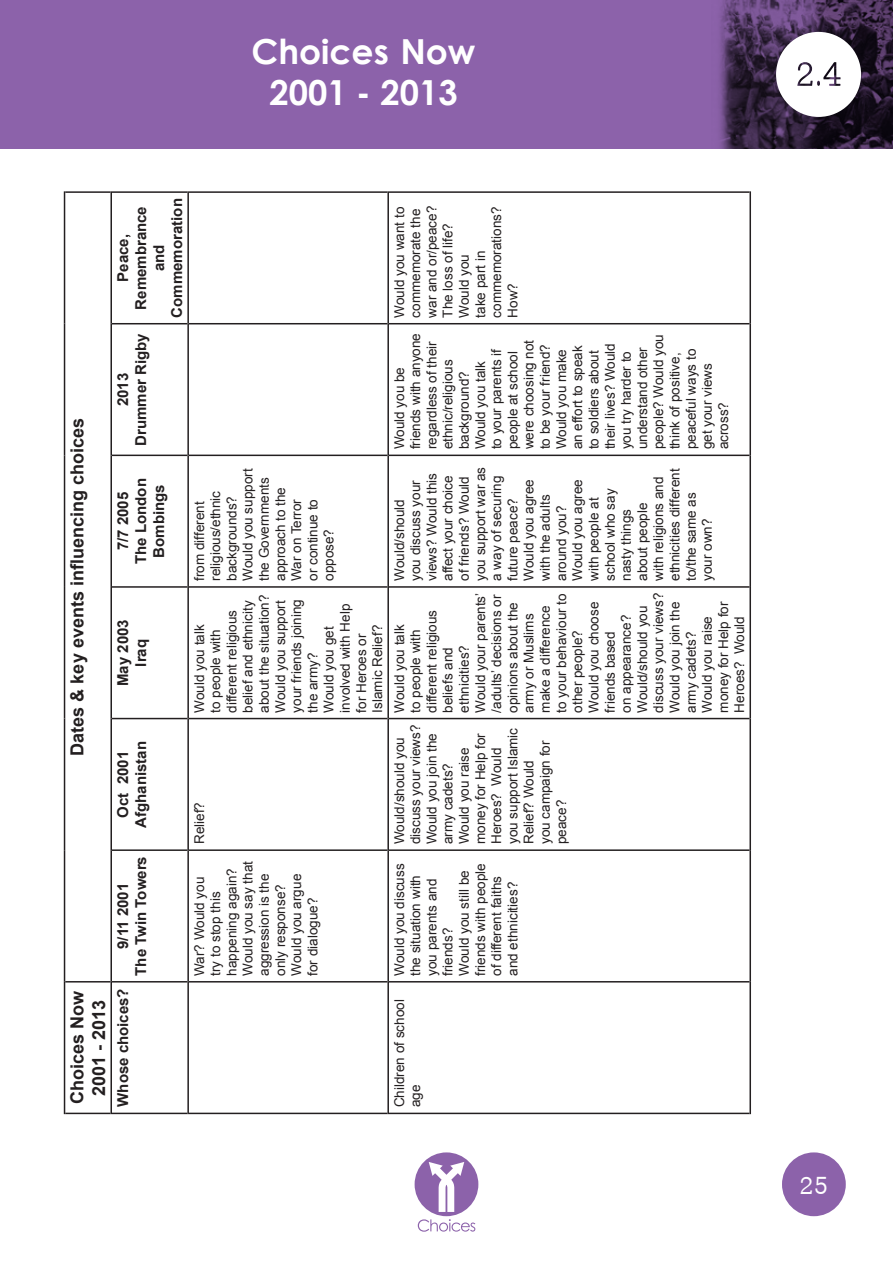
<style>
.page{position:relative;width:893px;height:1263px;background:#fff}
.page>*{position:absolute;margin:0;border:0;box-sizing:border-box;transform-origin:0 0}
.t1{font:700 34.5px "Levenim";color:#fff}
.t2{font:700 34.5px "Century Gothic";color:#fff}
.t3{font:25.5px "Levenim";color:#fff}
.t4{font:700 18px "Arial";color:#231f20}
.t5{font:700 15px/18px "Arial";color:#231f20;text-align:center}
.t6{font:13.5px/16.2px "Arial";color:#231f20}
</style>
<div class="page">
<div style="left:0;top:0;width:893px;height:149px;background:#8c62aa"></div>
<img style="left:719px;top:0;width:174px;height:149px">
<div style="left:782px;top:1152px;width:64px;height:64px;background:#8c62aa;border-radius:50%"></div>
<svg style="left:415px;top:1152px;width:63px;height:80px"></svg>
<hr style="left:64px;top:982px;width:1px;height:132px;background:#231f20">
<hr style="left:65px;top:1113px;width:45px;height:1px;background:#231f20">
<hr style="left:64px;top:850px;width:1px;height:132px;background:#231f20">
<hr style="left:65px;top:981px;width:45px;height:1px;background:#231f20">
<hr style="left:64px;top:718px;width:1px;height:132px;background:#231f20">
<hr style="left:64px;top:587px;width:1px;height:131px;background:#231f20">
<hr style="left:64px;top:455px;width:1px;height:132px;background:#231f20">
<hr style="left:64px;top:324px;width:1px;height:131px;background:#231f20">
<hr style="left:64px;top:191px;width:1px;height:133px;background:#231f20">
<hr style="left:65px;top:191px;width:45px;height:2px;background:#231f20">
<hr style="left:110px;top:982px;width:2px;height:132px;background:#231f20">
<hr style="left:112px;top:1113px;width:75px;height:1px;background:#231f20">
<hr style="left:110px;top:850px;width:2px;height:132px;background:#231f20">
<hr style="left:112px;top:981px;width:75px;height:1px;background:#231f20">
<hr style="left:110px;top:718px;width:2px;height:132px;background:#231f20">
<hr style="left:112px;top:849px;width:75px;height:2px;background:#231f20">
<hr style="left:110px;top:587px;width:2px;height:131px;background:#231f20">
<hr style="left:112px;top:718px;width:75px;height:1px;background:#231f20">
<hr style="left:110px;top:455px;width:2px;height:132px;background:#231f20">
<hr style="left:112px;top:586px;width:75px;height:2px;background:#231f20">
<hr style="left:110px;top:324px;width:2px;height:131px;background:#231f20">
<hr style="left:112px;top:455px;width:75px;height:1px;background:#231f20">
<hr style="left:110px;top:191px;width:2px;height:133px;background:#231f20">
<hr style="left:112px;top:323px;width:75px;height:1px;background:#231f20">
<hr style="left:112px;top:191px;width:75px;height:2px;background:#231f20">
<hr style="left:187px;top:982px;width:2px;height:132px;background:#231f20">
<hr style="left:189px;top:1113px;width:198px;height:1px;background:#231f20">
<hr style="left:187px;top:850px;width:2px;height:132px;background:#231f20">
<hr style="left:189px;top:981px;width:198px;height:1px;background:#231f20">
<hr style="left:187px;top:718px;width:2px;height:132px;background:#231f20">
<hr style="left:189px;top:849px;width:198px;height:2px;background:#231f20">
<hr style="left:187px;top:587px;width:2px;height:131px;background:#231f20">
<hr style="left:189px;top:718px;width:198px;height:1px;background:#231f20">
<hr style="left:187px;top:455px;width:2px;height:132px;background:#231f20">
<hr style="left:189px;top:586px;width:198px;height:2px;background:#231f20">
<hr style="left:187px;top:324px;width:2px;height:131px;background:#231f20">
<hr style="left:189px;top:455px;width:198px;height:1px;background:#231f20">
<hr style="left:187px;top:191px;width:2px;height:133px;background:#231f20">
<hr style="left:189px;top:323px;width:198px;height:1px;background:#231f20">
<hr style="left:189px;top:191px;width:198px;height:2px;background:#231f20">
<hr style="left:387px;top:982px;width:2px;height:132px;background:#231f20">
<hr style="left:389px;top:1113px;width:360px;height:1px;background:#231f20">
<hr style="left:387px;top:850px;width:2px;height:132px;background:#231f20">
<hr style="left:389px;top:981px;width:360px;height:1px;background:#231f20">
<hr style="left:387px;top:718px;width:2px;height:132px;background:#231f20">
<hr style="left:389px;top:849px;width:360px;height:2px;background:#231f20">
<hr style="left:387px;top:587px;width:2px;height:131px;background:#231f20">
<hr style="left:389px;top:718px;width:360px;height:1px;background:#231f20">
<hr style="left:387px;top:455px;width:2px;height:132px;background:#231f20">
<hr style="left:389px;top:586px;width:360px;height:2px;background:#231f20">
<hr style="left:387px;top:324px;width:2px;height:131px;background:#231f20">
<hr style="left:389px;top:455px;width:360px;height:1px;background:#231f20">
<hr style="left:387px;top:191px;width:2px;height:133px;background:#231f20">
<hr style="left:389px;top:323px;width:360px;height:1px;background:#231f20">
<hr style="left:389px;top:191px;width:360px;height:2px;background:#231f20">
<hr style="left:749px;top:982px;width:2px;height:132px;background:#231f20">
<hr style="left:749px;top:850px;width:2px;height:132px;background:#231f20">
<hr style="left:749px;top:718px;width:2px;height:132px;background:#231f20">
<hr style="left:749px;top:587px;width:2px;height:131px;background:#231f20">
<hr style="left:749px;top:455px;width:2px;height:132px;background:#231f20">
<hr style="left:749px;top:324px;width:2px;height:131px;background:#231f20">
<hr style="left:749px;top:191px;width:2px;height:133px;background:#231f20">
<svg style="left:776px;top:32px;width:85px;height:85px"></svg>
<p class="t1" style="left:252px;top:31px;width:226px">Choices Now</p>
<p class="t2" style="left:269px;top:66px;width:190px">2001 - 2013</p>
<p class="t4" style="left:65px;top:755px;width:339px;rotate:-90deg">Dates &amp; key events influencing choices</p>
<p class="t4" style="left:65px;top:1104px;width:115px;rotate:-90deg">Choices Now</p>
<p class="t4" style="left:87px;top:1096px;width:98px;rotate:-90deg">2001 - 2013</p>
<p class="t5" style="left:114px;top:317px;width:121px;rotate:-90deg">Peace,<br>Remembrance and<br>Commemoration</p>
<p class="t5" style="left:132px;top:446px;width:114px;rotate:-90deg">Drummer Rigby</p>
<p class="t5" style="left:114px;top:406px;width:35px;rotate:-90deg">2013</p>
<p class="t5" style="left:114px;top:564px;width:87px;rotate:-90deg">7/7 2005<br>The London<br>Bombings</p>
<p class="t5" style="left:114px;top:686px;width:68px;rotate:-90deg">May 2003</p>
<p class="t5" style="left:132px;top:666px;width:29px;rotate:-90deg">Iraq</p>
<p class="t5" style="left:114px;top:828px;width:88px;rotate:-90deg">Oct 2001<br>Afghanistan</p>
<p class="t5" style="left:132px;top:976px;width:121px;rotate:-90deg">The Twin Towers</p>
<p class="t5" style="left:114px;top:949px;width:67px;rotate:-90deg">9/11 2001</p>
<p class="t5" style="left:114px;top:1107px;width:120px;rotate:-90deg">Whose choices?</p>
<p class="t6" style="left:240px;top:581px;width:114px;rotate:-90deg">Would you support the Governments approach to the<br>War on Terror<br>or continue to oppose?</p>
<p class="t6" style="left:191px;top:581px;width:92px;rotate:-90deg">from different religious/ethnic backgrounds?</p>
<p class="t6" style="left:191px;top:712px;width:119px;rotate:-90deg">Would you talk<br>to people with different religious belief and ethnicity about the situation?</p>
<p class="t6" style="left:272px;top:712px;width:115px;text-align:justify;rotate:-90deg">Would you support your friends joining the army?</p>
<p class="t6" style="left:321px;top:712px;width:110px;rotate:-90deg">Would you get involved with Help for Heroes or<br>Islamic Relief?</p>
<p class="t6" style="left:191px;top:844px;width:44px;rotate:-90deg">Relief?</p>
<p class="t6" style="left:191px;top:976px;width:116px;rotate:-90deg">War? Would you try to stop this happening again?<br>Would you say that aggression is the only response?<br>Would you argue for dialogue?</p>
<p class="t6" style="left:391px;top:318px;width:113px;rotate:-90deg">Would you want to commemorate the war and or/peace?<br>The loss of life?</p>
<p class="t6" style="left:456px;top:318px;width:113px;rotate:-90deg">Would you<br>take part in commemorations?<br>How?</p>
<p class="t6" style="left:391px;top:449px;width:118px;rotate:-90deg">Would you be friends with anyone regardless of their ethnic/religious background?</p>
<p class="t6" style="left:472px;top:449px;width:117px;rotate:-90deg">Would you talk<br>to your parents if people at school were choosing not to be your friend?<br>Would you make an effort to speak to soldiers about their lives? Would you try harder to understand other people? Would you think of positive, peaceful ways to get your views across?</p>
<p class="t6" style="left:391px;top:581px;width:116px;rotate:-90deg">Would/should<br>you discuss your views? Would this affect your choice of friends? Would you support war as a way of securing future peace?</p>
<p class="t6" style="left:521px;top:581px;width:103px;rotate:-90deg">Would you agree with the adults around you?</p>
<p class="t6" style="left:570px;top:581px;width:114px;rotate:-90deg">Would you agree with people at school who say nasty things<br>about people<br>with religions and ethnicities different to/the same as your own?</p>
<p class="t6" style="left:472px;top:712px;width:121px;rotate:-90deg">Would your parents’ /adults’ decisions or opinions about the army or Muslims make a difference to your behaviour to other people?</p>
<p class="t6" style="left:586px;top:712px;width:121px;rotate:-90deg">Would you choose friends based<br>on appearance?<br>Would/should you discuss your views?<br>Would you join the army cadets?</p>
<p class="t6" style="left:699px;top:712px;width:113px;rotate:-90deg">Would you raise money for Help for<br>Heroes? Would</p>
<p class="t6" style="left:391px;top:712px;width:104px;rotate:-90deg">Would you talk to people with different religious beliefs and ethnicities?</p>
<p class="t6" style="left:391px;top:844px;width:121px;rotate:-90deg">Would/should you discuss your views?<br>Would you join the army cadets?</p>
<p class="t6" style="left:456px;top:844px;width:118px;rotate:-90deg">Would you raise money for Help for<br>Heroes? Would you support Islamic<br>Relief? Would<br>you campaign for peace?</p>
<p class="t6" style="left:391px;top:976px;width:114px;rotate:-90deg">Would you discuss the situation with you parents and friends?</p>
<p class="t6" style="left:456px;top:976px;width:114px;rotate:-90deg">Would you still be friends with people of different faiths and ethnicities?</p>
<p class="t6" style="left:391px;top:1107px;width:110px;rotate:-90deg">Children of school age</p>
<p class="t3" style="left:799px;top:1170px;width:31px">25</p>
</div>
